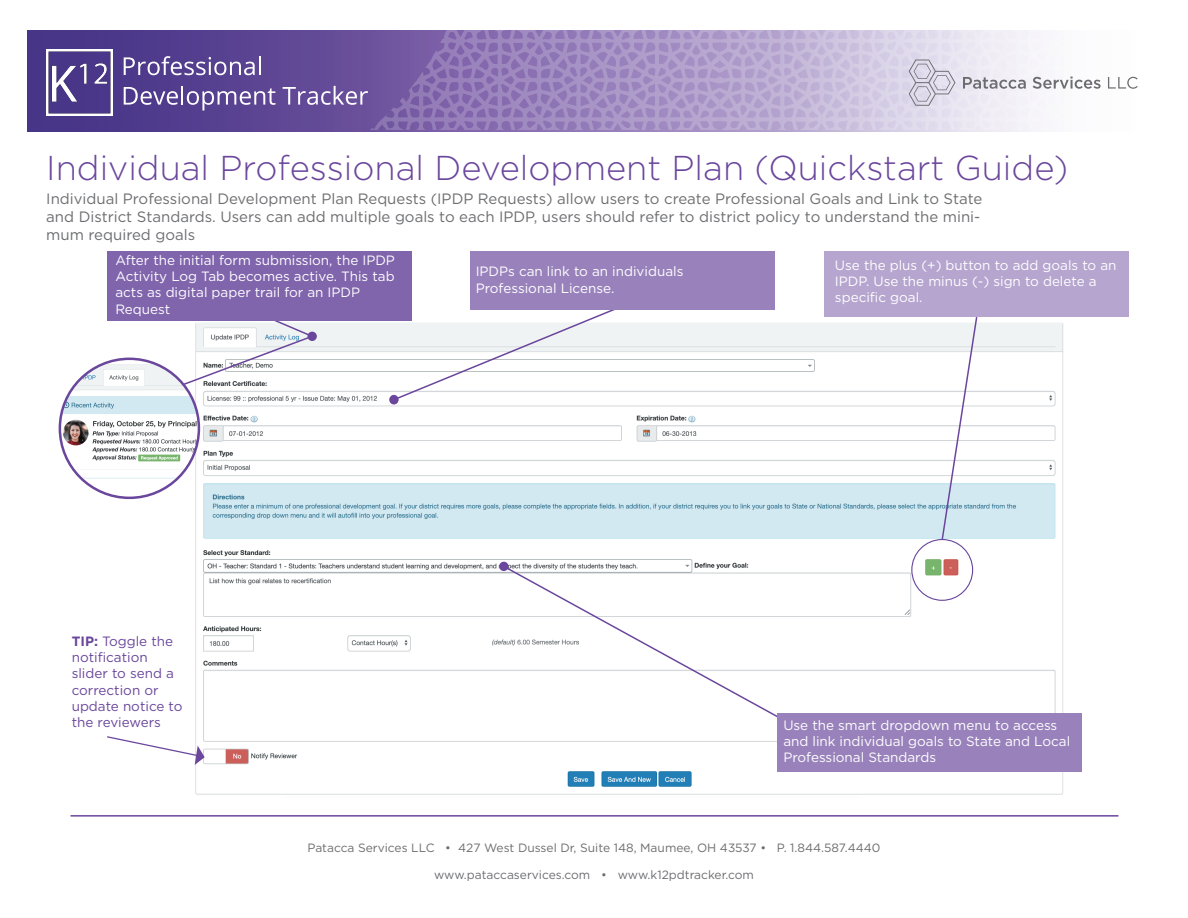
<style>
.page{position:relative;width:1188px;height:918px;background:#fff}
.page>*{position:absolute;margin:0;border:0;box-sizing:border-box;transform-origin:0 0}
.t1{font:300 34.5px "Gotham";color:#6a469c}
.t2{font:15px/18px "Gotham";color:#6c6d70}
.t3{font:13.5px/16.2px "Gotham";color:#fff}
.t4{font:13.5px/16.2px "Gotham";color:#6a469c}
.t5{font:12px "Gotham";color:#6c6d70}
.s1{font-weight:700}
</style>
<div class="page">
<img style="left:195px;top:320px;width:871px;height:475px">
<svg style="left:181px;top:320px;width:133px;height:66px"></svg>
<div style="left:307px;top:332px;width:10px;height:9px;background:#6a469c;border-radius:50%"></div>
<svg style="left:941px;top:317px;width:37px;height:224px"></svg>
<div style="left:911px;top:539px;width:62px;height:62px;border:1px solid #6a469c;border-radius:50%"></div>
<svg style="left:502px;top:564px;width:283px;height:158px"></svg>
<div style="left:499px;top:562px;width:10px;height:9px;background:#6a469c;border-radius:50%"></div>
<div style="left:777px;top:714px;width:305px;height:58px;background:#9982bc"></div>
<div style="left:824px;top:251px;width:305px;height:66px;background:#b5a5cf"></div>
<div style="left:107px;top:251px;width:305px;height:69px;background:#8064ac"></div>
<svg style="left:27px;top:30px;width:1014px;height:102px"></svg>
<svg style="left:124px;top:56px;width:137px;height:19px"></svg>
<svg style="left:124px;top:86px;width:151px;height:24px"></svg>
<img style="left:46px;top:49px;width:66px;height:66px">
<svg style="left:720px;top:30px;width:415px;height:100px"></svg>
<svg style="left:283px;top:30px;width:437px;height:100px"></svg>
<hr style="left:70px;top:815px;width:1048px;height:2px;background:#6a469c">
<svg style="left:909px;top:60px;width:46px;height:46px"></svg>
<svg style="left:963px;top:77px;width:63px;height:12px"></svg>
<svg style="left:1033px;top:77px;width:68px;height:12px"></svg>
<svg style="left:1108px;top:77px;width:30px;height:12px"></svg>
<svg style="left:107px;top:735px;width:98px;height:30px"></svg>
<svg style="left:392px;top:309px;width:232px;height:93px"></svg>
<div style="left:389px;top:395px;width:10px;height:9px;background:#6a469c;border-radius:50%"></div>
<div style="left:470px;top:251px;width:304px;height:58px;background:#9982bc"></div>
<img style="left:60px;top:364px;width:139px;height:117px">
<div style="left:59px;top:358px;width:141px;height:141px;border:3px solid #6a469c;border-radius:50%"></div>
<h1 class="t1" style="left:46px;top:145px;width:1023px">Individual Professional Development Plan (Quickstart Guide)</h1>
<p class="t2" style="left:46px;top:190px;width:938px">Individual Professional Development Plan Requests (IPDP Requests) allow users to create Professional Goals and Link to State and District Standards. Users can add multiple goals to each IPDP, users should refer to district policy to understand the mini&shy;mum required goals</p>
<p class="t3" style="left:115px;top:252px;width:281px">After the initial form submission, the IPDP<br>Activity Log Tab becomes active. This tab acts as digital paper trail for an IPDP<br>Request</p>
<p class="t3" style="left:476px;top:263px;width:209px">IPDPs can link to an individuals<br>Professional License.</p>
<p class="t3" style="left:835px;top:256px;width:283px">Use the plus (+) button to add goals to an<br>IPDP. Use the minus (-) sign to delete a specific goal.</p>
<p class="t4" style="left:72px;top:633px;width:112px"><span class="s1">TIP:</span> Toggle the notification slider to send a correction or update notice to the reviewers</p>
<p class="t3" style="left:783px;top:717px;width:288px">Use the smart dropdown menu to access and link individual goals to State and Local<br>Professional Standards</p>
<p class="t5" style="left:307px;top:840px;width:575px">Patacca Services LLC • 427 West Dussel Dr, Suite 148, Maumee, OH 43537 • P. 1.844.587.4440</p>
<p class="t5" style="left:434px;top:867px;width:322px">www.pataccaservices.com • www.k12pdtracker.com</p>
</div>
